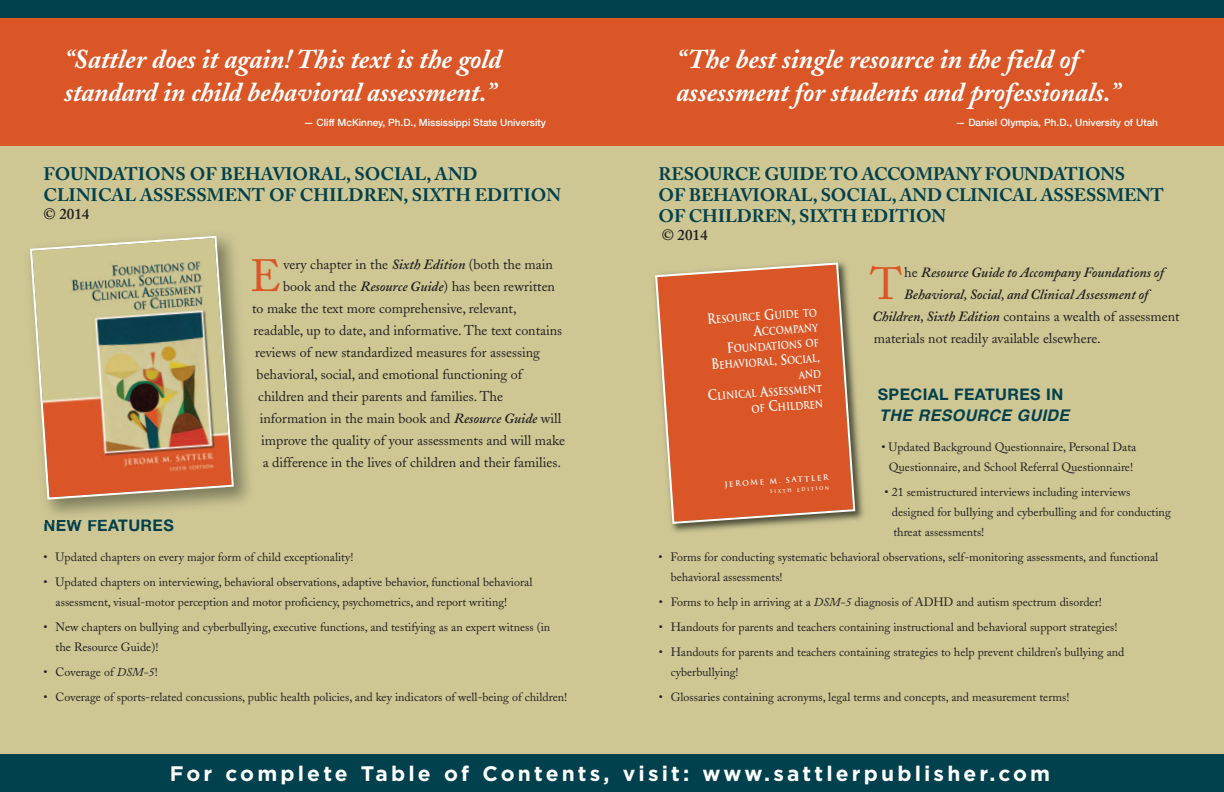
<style>
.page{position:relative;width:1224px;height:792px;background:#cec693}
.page>*{position:absolute;margin:0;border:0;box-sizing:border-box;transform-origin:0 0}
.t1{font:44.9px "Adobe Caslon";color:#da5626}
.t2{font:italic 700 27px/33px "Adobe Caslon";color:#fff}
.t3{font:700 21px "Gotham";letter-spacing:.15em;color:#fff}
.t4{font:700 18px/21px "Adobe Caslon";letter-spacing:-.01em;color:#01404d}
.t5{font:700 16px "Helvetica Neue";letter-spacing:.025em;color:#01404d}
.t6{font:italic 700 16px "Helvetica";letter-spacing:.025em;color:#01404d}
.t7{font:600 15px "Adobe Caslon";color:#231f20}
.t8{font:14px "Adobe Caslon";color:#231f20}
.t9{font:italic 600 14px "Adobe Caslon";color:#231f20}
.t10{font:12px/20px "Adobe Caslon";color:#231f20}
.t11{font:700 10.3px/15.3px "Trajan";color:#fff;text-align:right;scale:.85 1}
.t12{font:500 10px "Helvetica Neue";color:#fff}
.t13{font:700 7.3px "Trajan";color:#fff}
.t14{font:700 4.8px "Trajan";color:#fff;scale:.9 1}
.s1{font-weight:600;font-style:italic}
.s2{font-style:italic}
.s3{font-weight:400;font-style:normal}
.s4{font-size:13.8px}
</style>
<div class="page">
<div style="left:0;top:0;width:1224px;height:146px;background:#da5626"></div>
<div style="left:0;top:754px;width:1224px;height:38px;background:#01404d"></div>
<img style="left:45px;top:520px;width:52px;height:4px">
<svg style="left:29px;top:235px;width:206px;height:266px"></svg>
<img style="left:671px;top:404px;width:193px;height:128px">
<svg style="left:654px;top:261px;width:202px;height:264px"></svg>
<div style="left:0;top:0;width:1224px;height:18px;background:#01404d"></div>
<h2 class="t2" style="left:64px;top:46px;width:439px">“Sattler does it again! This text is the gold standard in child behavioral assessment.”</h2>
<p class="t12" style="left:304px;top:116px;width:244px">— Cliff McKinney, Ph.D., Mississippi State University</p>
<h3 class="t4" style="left:44px;top:166px;width:519px">FOUNDATIONS OF BEHAVIORAL, SOCIAL, AND<br>CLINICAL ASSESSMENT OF CHILDREN, SIXTH EDITION</h3>
<p class="t7" style="left:44px;top:209px;width:47px">© 2014</p>
<h1 class="t1" style="left:250px;top:260px;width:32px">E</h1>
<p class="t8" style="left:283px;top:259px;width:271px">very chapter in the <span class="s1">Sixth Edition</span> (both the main</p>
<p class="t8" style="left:283px;top:281px;width:273px">book and the <span class="s1">Resource Guide</span>) has been rewritten</p>
<p class="t8" style="left:252px;top:303px;width:266px">to make the text more comprehensive, relevant,</p>
<p class="t8" style="left:254px;top:325px;width:310px">readable, up to date, and informative. The text contains</p>
<p class="t8" style="left:255px;top:347px;width:286px">reviews of new standardized measures for assessing</p>
<p class="t8" style="left:257px;top:369px;width:267px">behavioral, social, and emotional functioning of</p>
<p class="t8" style="left:258px;top:391px;width:246px">children and their parents and families. The</p>
<p class="t8" style="left:260px;top:413px;width:303px">information in the main book and <span class="s1">Resource Guide</span> will</p>
<p class="t8" style="left:261px;top:435px;width:305px">improve the quality of your assessments and will make</p>
<p class="t8" style="left:263px;top:457px;width:300px">a difference in the lives of children and their families.</p>
<h3 class="t5" style="left:44px;top:520px;width:132px">NEW FEATURES</h3>
<p class="t10" style="left:44px;top:549px;width:311px">• Updated chapters on every major form of child exceptionality!</p>
<p class="t10" style="left:56px;top:574px;width:478px;text-indent:-12px">• Updated chapters on interviewing, behavioral observations, adaptive behavior, functional behavioral assessment, visual-motor perception and motor proficiency, psychometrics, and report writing!</p>
<p class="t10" style="left:56px;top:619px;width:496px;text-indent:-12px">• New chapters on bullying and cyberbullying, executive functions, and testifying as an expert witness (in the Resource Guide)!</p>
<p class="t10" style="left:44px;top:664px;width:116px">• Coverage of <span class="s2">DSM-5</span>!</p>
<p class="t10" style="left:44px;top:689px;width:525px">• Coverage of sports-related concussions, public health policies, and key indicators of well-being of children!</p>
<h2 class="t2" style="left:676px;top:46px;width:445px">“The best single resource in the field of assessment for students and professionals.”</h2>
<p class="t12" style="left:955px;top:116px;width:204px">— Daniel Olympia, Ph.D., University of Utah</p>
<h3 class="t4" style="left:659px;top:166px;width:507px">RESOURCE GUIDE TO ACCOMPANY FOUNDATIONS<br>OF BEHAVIORAL, SOCIAL, AND CLINICAL ASSESSMENT<br>OF CHILDREN, SIXTH EDITION</h3>
<p class="t7" style="left:662px;top:230px;width:47px">© 2014</p>
<h1 class="t1" style="left:871px;top:268px;width:33px">T</h1>
<p class="t9" style="left:904px;top:268px;width:261px"><span class="s3">he</span> Resource Guide to Accompany Foundations of</p>
<p class="t9" style="left:904px;top:290px;width:246px">Behavioral, Social, and Clinical Assessment of</p>
<p class="t8" style="left:872px;top:311px;width:309px"><span class="s1">Children, Sixth Edition</span> contains a wealth of assessment</p>
<p class="t8" style="left:874px;top:333px;width:228px">materials not readily available elsewhere.</p>
<p class="t11" style="left:702px;top:313px;width:136px;rotate:-4deg"><span class="s4">R</span>ESOURCE <span class="s4">G</span>UIDE TO<br><span class="s4">A</span>CCOMPANY<br><span class="s4">F</span>OUNDATIONS OF<br><span class="s4">B</span>EHAVIORAL<span class="s4">, S</span>OCIAL<span class="s4">,<br></span>AND<br><span class="s4">C</span>LINICAL <span class="s4">A</span>SSESSMENT<br>OF <span class="s4">C</span>HILDREN</p>
<h3 class="t5" style="left:878px;top:389px;width:187px">SPECIAL FEATURES IN</h3>
<h3 class="t6" style="left:879px;top:409px;width:191px">THE RESOURCE GUIDE</h3>
<p class="t10" style="left:881px;top:439px;width:256px;text-align:center">• Updated Background Questionnaire, Personal Data<br>Questionnaire, and School Referral Questionnaire!</p>
<p class="t10" style="left:892px;top:484px;width:280px;text-indent:-7px">• 21 semistructured interviews including interviews designed for bullying and cyberbulling and for conducting threat assessments!</p>
<p class="t10" style="left:671px;top:549px;width:489px;text-indent:-12px">• Forms for conducting systematic behavioral observations, self-monitoring assessments, and functional behavioral assessments!</p>
<p class="t10" style="left:659px;top:594px;width:445px">• Forms to help in arriving at a <span class="s2">DSM-5</span> diagnosis of ADHD and autism spectrum disorder!</p>
<p class="t10" style="left:659px;top:619px;width:460px">• Handouts for parents and teachers containing instructional and behavioral support strategies!</p>
<p class="t10" style="left:671px;top:644px;width:455px;text-indent:-12px">• Handouts for parents and teachers containing strategies to help prevent children’s bullying and cyberbullying!</p>
<p class="t10" style="left:659px;top:689px;width:412px">• Glossaries containing acronyms, legal terms and concepts, and measurement terms!</p>
<p class="t13" style="left:724px;top:480px;width:106px;rotate:-4deg">JEROME M. SATTLER</p>
<p class="t14" style="left:770px;top:489px;width:67px;rotate:-4deg">SIXTH EDITION</p>
<h3 class="t3" style="left:170px;top:766px;width:882px">For complete Table of Contents, visit: www.sattlerpublisher.com</h3>
</div>
